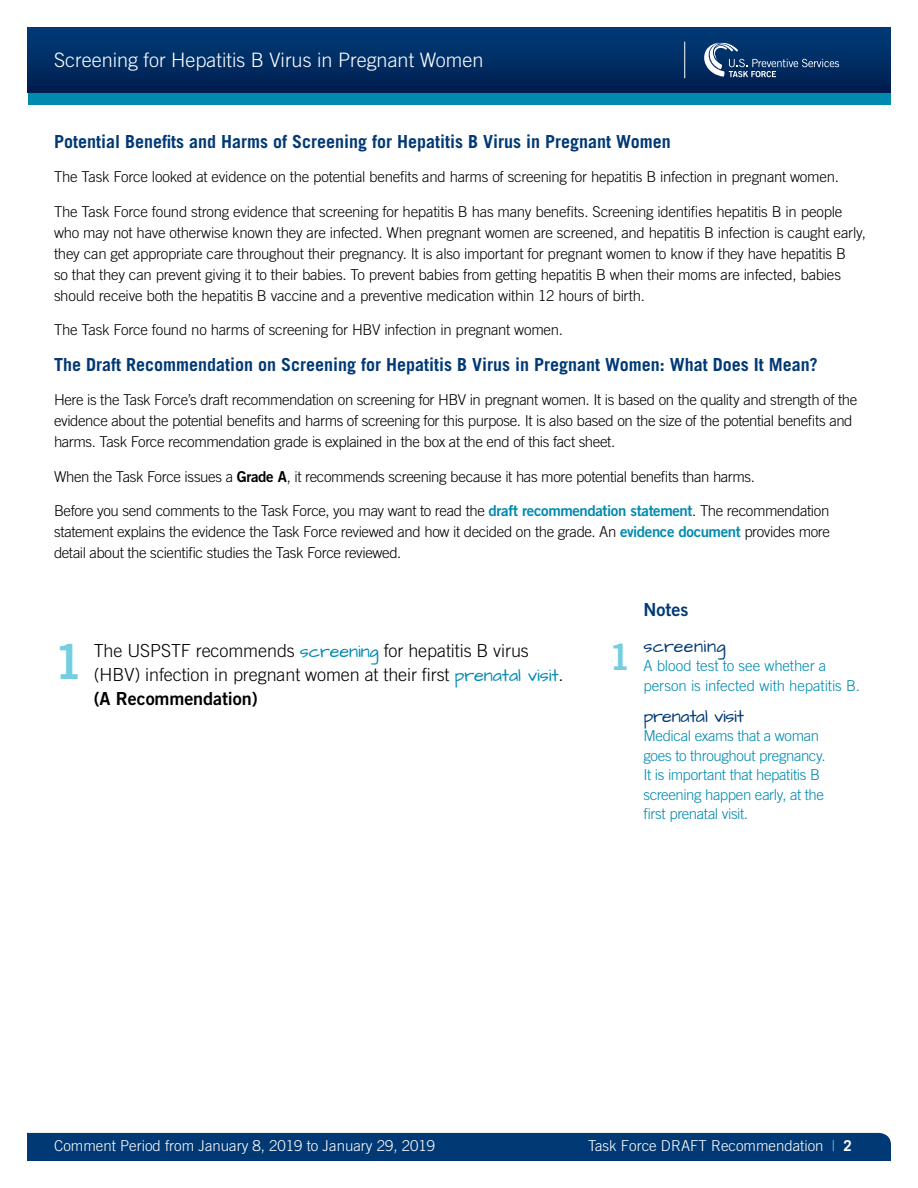
<style>
.page{position:relative;width:918px;height:1188px;background:#fff}
.page>*{position:absolute;margin:0;border:0;box-sizing:border-box;transform-origin:0 0}
.t1{font:48px "Trade Gothic LT Std Bd 2";color:#74cee2}
.t2{font:36px "Trade Gothic LT Std Bd 2";color:#74cee2}
.t3{font:300 19.8px "Trade Gothic LT Std";color:#fff}
.t4{font:700 18px "Trade Gothic LT Std";color:#003974}
.t5{font:300 18px/24px "Trade Gothic LT Std";letter-spacing:-.005em;color:#000}
.t6{font:18px "Architects Daughter";letter-spacing:-.01em;color:#003974}
.t7{font:18px "Architects Daughter";letter-spacing:.02em;color:#003974}
.t8{font:18px "Trade Gothic LT Std Bd 2";color:#003974}
.t9{font:300 15px/21px "Trade Gothic LT Std";letter-spacing:-.02em;color:#000}
.t10{font:300 15px/19.5px "Trade Gothic LT Std";letter-spacing:-.025em;color:#008ab0}
.t11{font:300 15px "Trade Gothic LT Std";color:#fff}
.t12{font:300 15px/19.5px "Trade Gothic LT Std";letter-spacing:-.005em;color:#008ab0}
.s1{font-family:"Trade Gothic LT Std Bd 2";font-weight:400}
.s2{font-family:"Trade Gothic LT Std Bd 2";font-weight:400;color:#008ab0}
.s3{font-family:"Architects Daughter";font-weight:400;color:#008ab0}
.s4{color:#74cee2}
.s5{font-weight:700}
</style>
<div class="page">
<div style="left:27px;top:1133px;width:864px;height:28px;background:#003974"></div>
<div style="left:28px;top:27px;width:862px;height:66px;background:linear-gradient(to bottom,#003c79,#001e4f)"></div>
<hr style="left:684px;top:42px;width:1px;height:36px;background:#fff">
<div style="left:28px;top:93px;width:862px;height:12px;background:#008ab0"></div>
<svg style="left:702px;top:43px;width:137px;height:34px;background:#284f7d"></svg>
<h3 class="t3" style="left:54px;top:48px;width:431px">Screening for Hepatitis B Virus in Pregnant Women</h3>
<h3 class="t4" style="left:54px;top:131px;width:618px">Potential Benefits and Harms of Screening for Hepatitis B Virus in Pregnant Women</h3>
<p class="t9" style="left:54px;top:166px;width:786px">The Task Force looked at evidence on the potential benefits and harms of screening for hepatitis B infection in pregnant women.</p>
<p class="t9" style="left:54px;top:201px;width:813px">The Task Force found strong evidence that screening for hepatitis B has many benefits. Screening identifies hepatitis B in people who may not have otherwise known they are infected. When pregnant women are screened, and hepatitis B infection is caught early, they can get appropriate care throughout their pregnancy. It is also important for pregnant women to know if they have hepatitis B<br>so that they can prevent giving it to their babies. To prevent babies from getting hepatitis B when their moms are infected, babies should receive both the hepatitis B vaccine and a preventive medication within 12 hours of birth.</p>
<p class="t9" style="left:54px;top:319px;width:510px">The Task Force found no harms of screening for HBV infection in pregnant women.</p>
<h3 class="t4" style="left:54px;top:353px;width:765px">The Draft Recommendation on Screening for Hepatitis B Virus in Pregnant Women: What Does It Mean?</h3>
<p class="t9" style="left:54px;top:389px;width:805px">Here is the Task Force’s draft recommendation on screening for HBV in pregnant women. It is based on the quality and strength of the evidence about the potential benefits and harms of screening for this purpose. It is also based on the size of the potential benefits and harms. Task Force recommendation grade is explained in the box at the end of this fact sheet.</p>
<p class="t9" style="left:54px;top:466px;width:703px">When the Task Force issues a <span class="s1">Grade A</span>, it recommends screening because it has more potential benefits than harms.</p>
<p class="t9" style="left:54px;top:500px;width:778px;text-align:justify">Before you send comments to the Task Force, you may want to read the <span class="s2">draft recommendation statement</span>. The recommendation statement explains the evidence the Task Force reviewed and how it decided on the grade. An <span class="s2">evidence document</span> provides more detail about the scientific studies the Task Force reviewed.</p>
<p class="t1" style="left:54px;top:632px;width:31px">1</p>
<p class="t5" style="left:94px;top:639px;width:471px">The USPSTF recommends <span class="s3">screening</span> for hepatitis B virus (HBV) infection in pregnant women at their first <span class="s3">prenatal visit</span>. <span class="s1">(A Recommendation)</span></p>
<h4 class="t8" style="left:643px;top:598px;width:46px">Notes</h4>
<p class="t2" style="left:609px;top:635px;width:23px">1</p>
<p class="t7" style="left:643px;top:634px;width:84px">screening</p>
<p class="t12" style="left:643px;top:656px;width:218px">A blood test to see whether a person is infected with hepatitis B.</p>
<p class="t6" style="left:643px;top:704px;width:102px">prenatal visit</p>
<p class="t10" style="left:643px;top:726px;width:184px">Medical exams that a woman goes to throughout pregnancy.<br>It is important that hepatitis B screening happen early, at the first prenatal visit.</p>
<p class="t11" style="left:54px;top:1137px;width:382px">Comment Period from January 8, 2019 to January 29, 2019</p>
<p class="t11" style="left:588px;top:1137px;width:265px">Task Force DRAFT Recommendation <span class="s4">|</span> <span class="s5">2</span></p>
</div>
